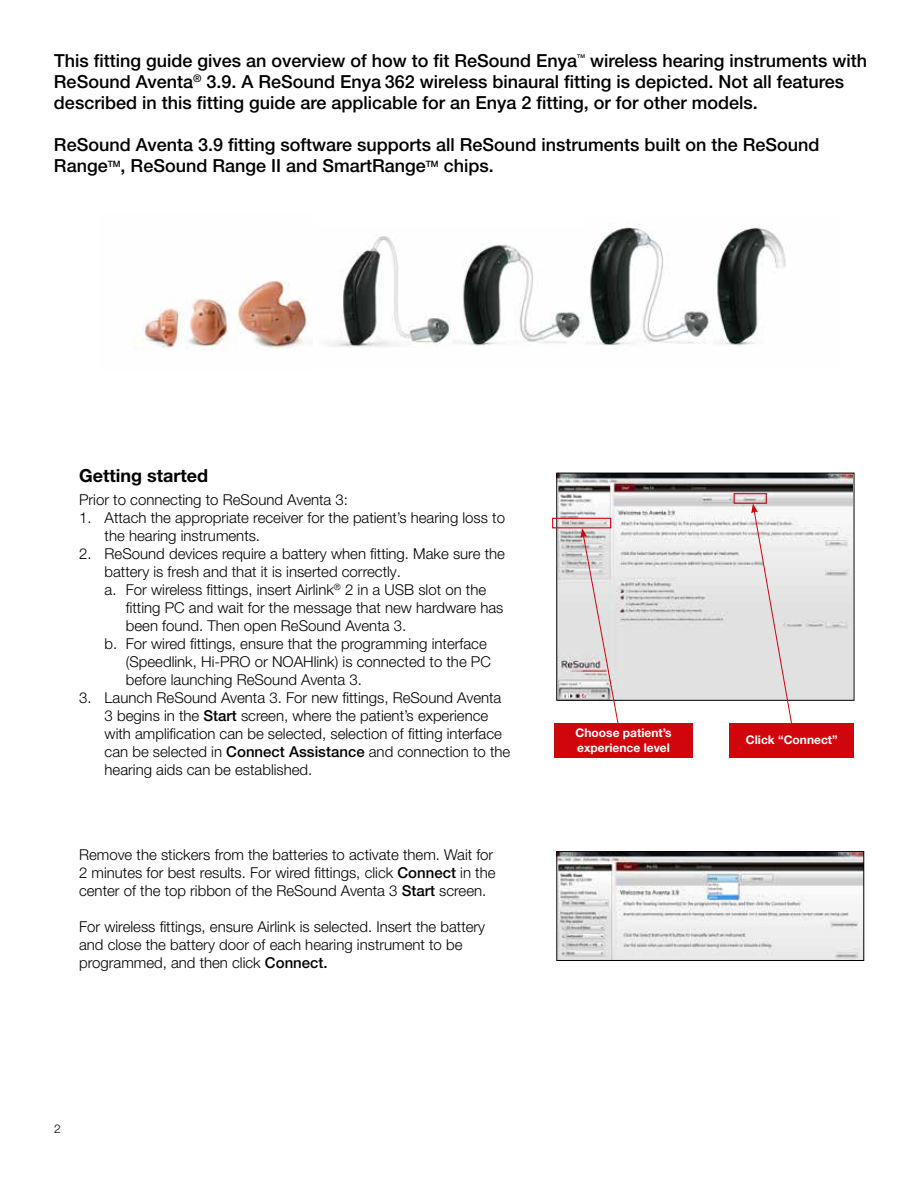
<style>
.page{position:relative;width:918px;height:1188px;background:#fff}
.page>*{position:absolute;margin:0;border:0;box-sizing:border-box;transform-origin:0 0}
.t1{font:500 18px/21px "Helvetica Neue LT Std";color:#000}
.t2{font:700 18px "Helvetica Neue LT Std";color:#000}
.t3{font:300 15px/18px "Helvetica Neue LT Pro";color:#000}
.t4{font:700 12px/15px "Helvetica Neue LT Std";color:#fff}
.t5{font:300 12px "Helvetica Neue LT Pro";color:#000}
.t6{font:500 5.25px "Helvetica Neue LT Std";color:#000}
.s1{font-family:"Helvetica Neue LT Std";font-weight:500}
</style>
<div class="page">
<img style="left:559px;top:475px;width:293px;height:224px">
<div style="left:557px;top:473px;width:297px;height:228px;border:1px solid #000"></div>
<img style="left:559px;top:853px;width:303px;height:106px">
<div style="left:557px;top:851px;width:307px;height:110px;border:1px solid #000"></div>
<div style="left:552px;top:518px;width:59px;height:10px;border:1px solid #d1050c"></div>
<div style="left:734px;top:493px;width:33px;height:11px;border:1px solid #d1050c"></div>
<img style="left:462px;top:244px;width:121px;height:102px">
<img style="left:331px;top:235px;width:120px;height:112px">
<img style="left:590px;top:225px;width:196px;height:121px">
<img style="left:142px;top:280px;width:165px;height:70px">
<svg style="left:580px;top:528px;width:40px;height:195px;background:#ded7d8"></svg>
<svg style="left:751px;top:504px;width:42px;height:219px"></svg>
<div style="left:554px;top:723px;width:139px;height:34px;background:#d1050c"></div>
<div style="left:729px;top:723px;width:125px;height:34px;background:#d1050c"></div>
<p class="t1" style="left:54px;top:50px;width:525px">This fitting guide gives an overview of how to fit ReSound Enya</p>
<p class="t6" style="left:577px;top:53px;width:9px">TM</p>
<p class="t1" style="left:54px;top:50px;width:815px;text-indent:536px">wireless hearing instruments with<br>ReSound Aventa<sup>®</sup> 3.9. A ReSound Enya 362 wireless binaural fitting is depicted. Not all features described in this fitting guide are applicable for an Enya 2 fitting, or for other models.</p>
<p class="t1" style="left:54px;top:134px;width:767px">ReSound Aventa 3.9 fitting software supports all ReSound instruments built on the ReSound<br>Range<sup>TM</sup>, ReSound Range II and SmartRange<sup>TM</sup> chips.</p>
<p class="t2" style="left:79px;top:465px;width:130px">Getting started</p>
<p class="t3" style="left:79px;top:490px;width:271px">Prior to connecting to ReSound Aventa 3:</p>
<p class="t3" style="left:105px;top:508px;width:402px;text-indent:-26px">1. Attach the appropriate receiver for the patient’s hearing loss to the hearing instruments.</p>
<p class="t3" style="left:105px;top:544px;width:402px;text-indent:-26px">2. ReSound devices require a battery when fitting. Make sure the battery is fresh and that it is inserted correctly.<br>a. For wireless fittings, insert Airlink<sup>®</sup> 2 in a USB slot on the</p>
<p class="t3" style="left:126px;top:598px;width:379px">fitting PC and wait for the message that new hardware has</p>
<p class="t3" style="left:126px;top:616px;width:282px">been found. Then open ReSound Aventa 3.</p>
<p class="t3" style="left:105px;top:634px;width:384px">b. For wired fittings, ensure that the programming interface</p>
<p class="t3" style="left:126px;top:652px;width:367px">(Speedlink, Hi-PRO or NOAHlink) is connected to the PC</p>
<p class="t3" style="left:126px;top:670px;width:238px">before launching ReSound Aventa 3.</p>
<p class="t3" style="left:105px;top:688px;width:407px;text-indent:-26px">3. Launch ReSound Aventa 3. For new fittings, ReSound Aventa 3 begins in the <span class="s1">Start</span> screen, where the patient’s experience with amplification can be selected, selection of fitting interface can be selected in <span class="s1">Connect Assistance</span> and connection to the hearing aids can be established.</p>
<p class="t3" style="left:79px;top:845px;width:418px">Remove the stickers from the batteries to activate them. Wait for<br>2 minutes for best results. For wired fittings, click <span class="s1">Connect</span> in the center of the top ribbon of the ReSound Aventa 3 <span class="s1">Start</span> screen.</p>
<p class="t3" style="left:79px;top:917px;width:408px">For wireless fittings, ensure Airlink is selected. Insert the battery and close the battery door of each hearing instrument to be programmed, and then click <span class="s1">Connect.</span></p>
<p class="t5" style="left:54px;top:1121px;width:8px">2</p>
<p class="t4" style="left:576px;top:725px;width:97px">Choose patient’s experience level</p>
<p class="t4" style="left:746px;top:732px;width:93px">Click “Connect”</p>
</div>
